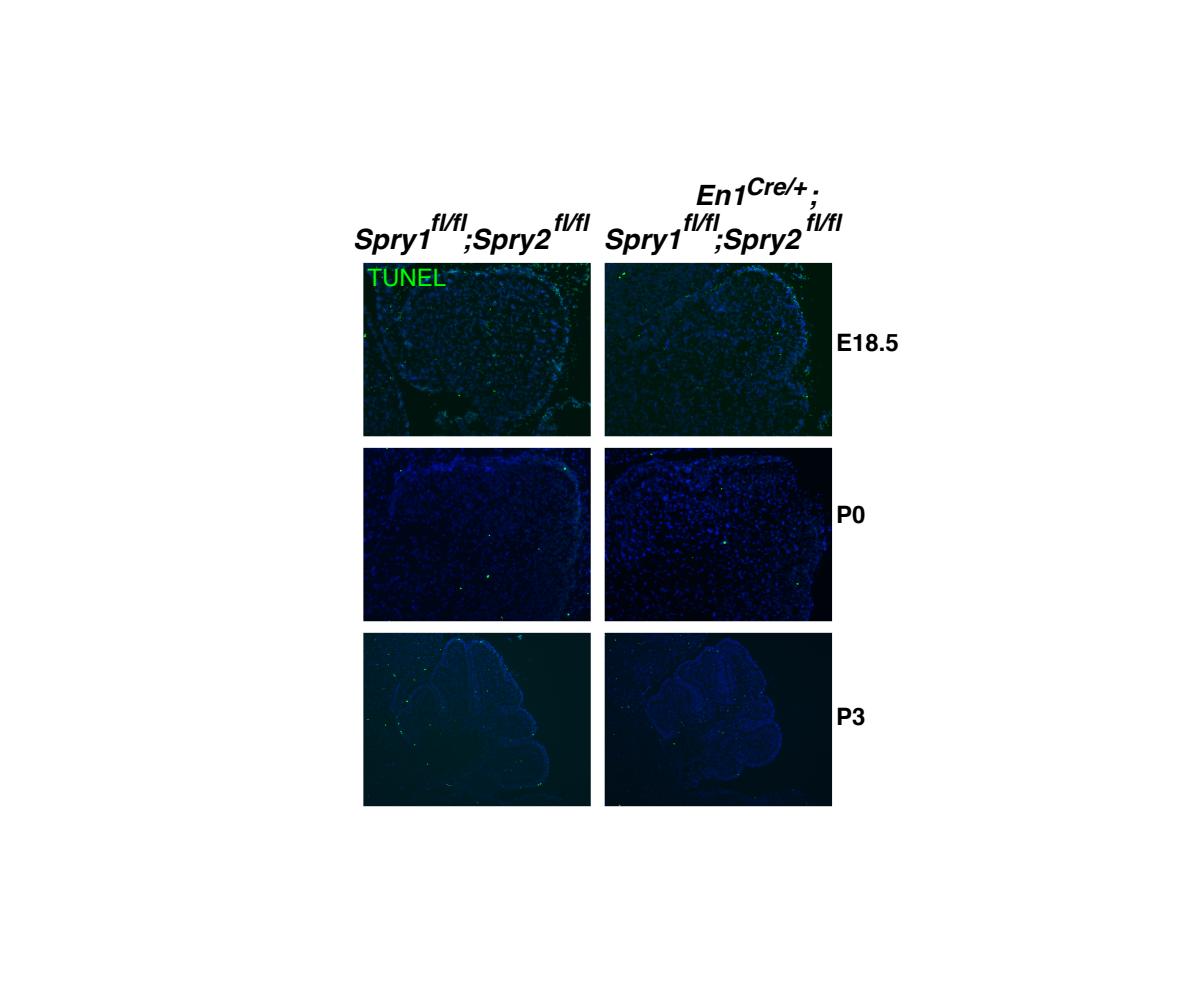
<style>
.page{position:relative;width:1182px;height:998px;background:#fff}
.page>*{position:absolute;margin:0;border:0;box-sizing:border-box;transform-origin:0 0}
.t1{font:italic 700 28px "Helvetica";color:#000}
.t2{font:italic 700 24px "Helvetica";color:#000}
.t3{font:700 24px "Helvetica";color:#000}
.t4{font:24px "Helvetica";color:#0f0}
</style>
<div class="page">
<img style="left:363px;top:262px;width:470px;height:545px">
<p class="t2" style="left:745px;top:166px;width:62px">Cre/+</p>
<p class="t1" style="left:694px;top:172px;width:53px">En1</p>
<p class="t1" style="left:808px;top:172px;width:11px">;</p>
<p class="t2" style="left:430px;top:203px;width:38px">fl/fl</p>
<p class="t2" style="left:553px;top:203px;width:37px">fl/fl</p>
<p class="t2" style="left:682px;top:203px;width:38px">fl/fl</p>
<p class="t2" style="left:805px;top:203px;width:38px">fl/fl</p>
<p class="t1" style="left:353px;top:216px;width:198px">Spry1 ;Spry2</p>
<p class="t1" style="left:603px;top:216px;width:198px">Spry1 ;Spry2</p>
<p class="t4" style="left:367px;top:259px;width:80px">TUNEL</p>
<p class="t3" style="left:836px;top:323px;width:64px">E18.5</p>
<p class="t3" style="left:836px;top:495px;width:31px">P0</p>
<p class="t3" style="left:836px;top:697px;width:31px">P3</p>
</div>
